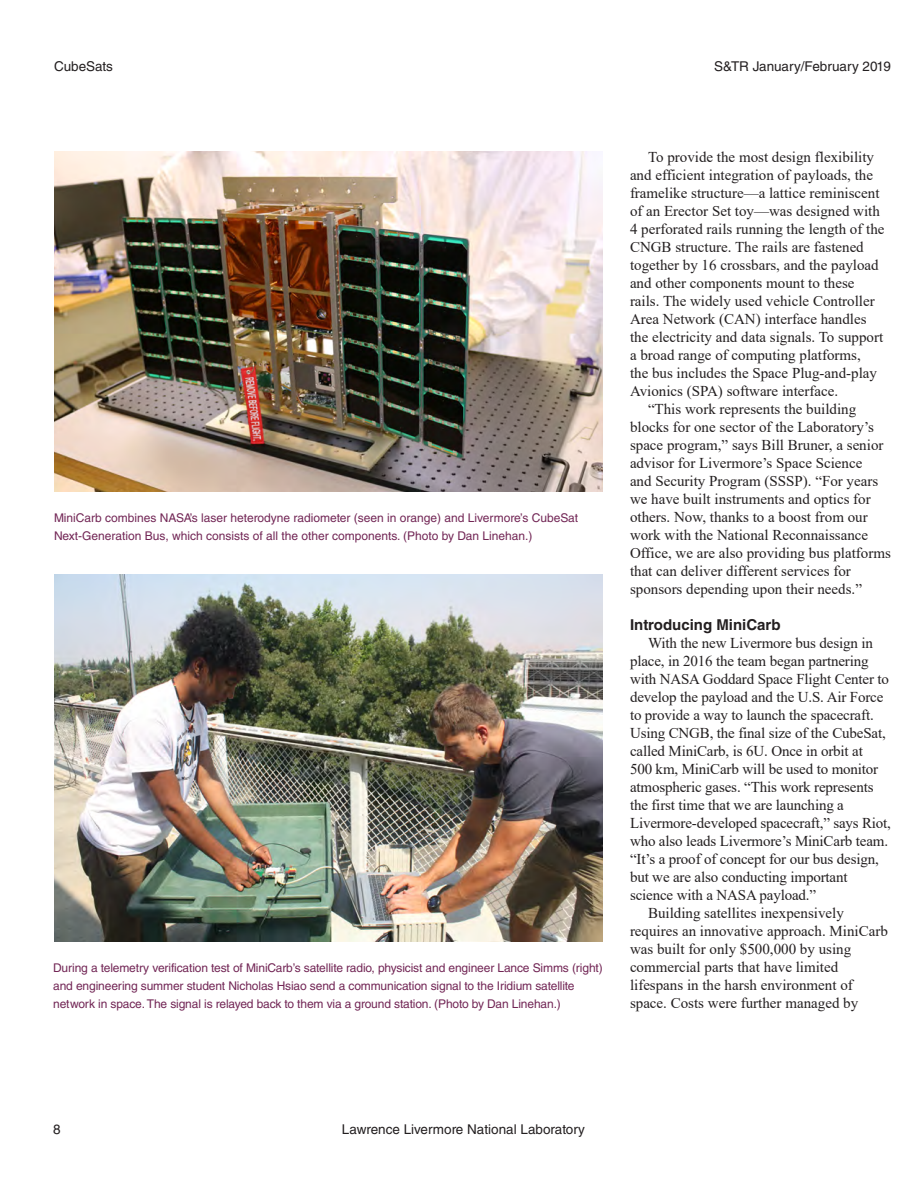
<style>
.page{position:relative;width:918px;height:1188px;background:#fff}
.page>*{position:absolute;margin:0;border:0;box-sizing:border-box;transform-origin:0 0}
.STR_general_text{font:15px/18px "Times New Roman";color:#231f20}
.STR_lev_1_head{font:700 15px "Helvetica LT Std";color:#231f20}
.t1{font:13.5px "Helvetica LT Std";color:#231f20}
.STR_Captions{font:12px/18px "Helvetica LT Std";letter-spacing:-.01em;color:#722655}
</style>
<div class="page">
<img style="left:54px;top:574px;width:549px;height:368px">
<img style="left:54px;top:152px;width:549px;height:339px">
<p class="t1" style="left:54px;top:59px;width:61px">CubeSats</p>
<p class="t1" style="left:714px;top:59px;width:178px">S&amp;TR January/February 2019</p>
<p class="STR_Captions" style="left:54px;top:509px;width:526px">MiniCarb combines NASA’s laser heterodyne radiometer (seen in orange) and Livermore’s CubeSat<br>Next-Generation Bus, which consists of all the other components. (Photo by Dan Linehan.)</p>
<p class="STR_Captions" style="left:53px;top:959px;width:551px">During a telemetry verification test of MiniCarb’s satellite radio, physicist and engineer Lance Simms (right) and engineering summer student Nicholas Hsiao send a communication signal to the Iridium satellite network in space. The signal is relayed back to them via a ground station. (Photo by Dan Linehan.)</p>
<p class="STR_general_text" style="left:630px;top:148px;width:256px;text-indent:18px">To provide the most design flexibility and efficient integration of payloads, the framelike structure—a lattice reminiscent of an Erector Set toy—was designed with 4 perforated rails running the length of the CNGB structure. The rails are fastened together by 16 crossbars, and the payload and other components mount to these rails. The widely used vehicle Controller Area Network (CAN) interface handles the electricity and data signals. To support a broad range of computing platforms,<br>the bus includes the Space Plug-and-play Avionics (SPA) software interface.</p>
<p class="STR_general_text" style="left:630px;top:400px;width:262px;text-indent:18px">“This work represents the building blocks for one sector of the Laboratory’s space program,” says Bill Bruner, a senior advisor for Livermore’s Space Science<br>and Security Program (SSSP). “For years we have built instruments and optics for others. Now, thanks to a boost from our work with the National Reconnaissance Office, we are also providing bus platforms that can deliver different services for sponsors depending upon their needs.”</p>
<p class="STR_lev_1_head" style="left:630px;top:616px;width:152px">Introducing MiniCarb</p>
<p class="STR_general_text" style="left:630px;top:634px;width:263px;text-indent:18px">With the new Livermore bus design in place, in 2016 the team began partnering with NASA Goddard Space Flight Center to develop the payload and the U.S. Air Force to provide a way to launch the spacecraft.<br>Using CNGB, the final size of the CubeSat, called MiniCarb, is 6U. Once in orbit at<br>500 km, MiniCarb will be used to monitor atmospheric gases. “This work represents the first time that we are launching a Livermore-developed spacecraft,” says Riot, who also leads Livermore’s MiniCarb team. “It’s a proof of concept for our bus design, but we are also conducting important science with a NASA payload.”</p>
<p class="STR_general_text" style="left:630px;top:904px;width:259px;text-indent:18px">Building satellites inexpensively requires an innovative approach. MiniCarb was built for only $500,000 by using commercial parts that have limited lifespans in the harsh environment of space. Costs were further managed by</p>
<p class="t1" style="left:53px;top:1122px;width:9px">8</p>
<p class="t1" style="left:342px;top:1121px;width:245px">Lawrence Livermore National Laboratory</p>
</div>
